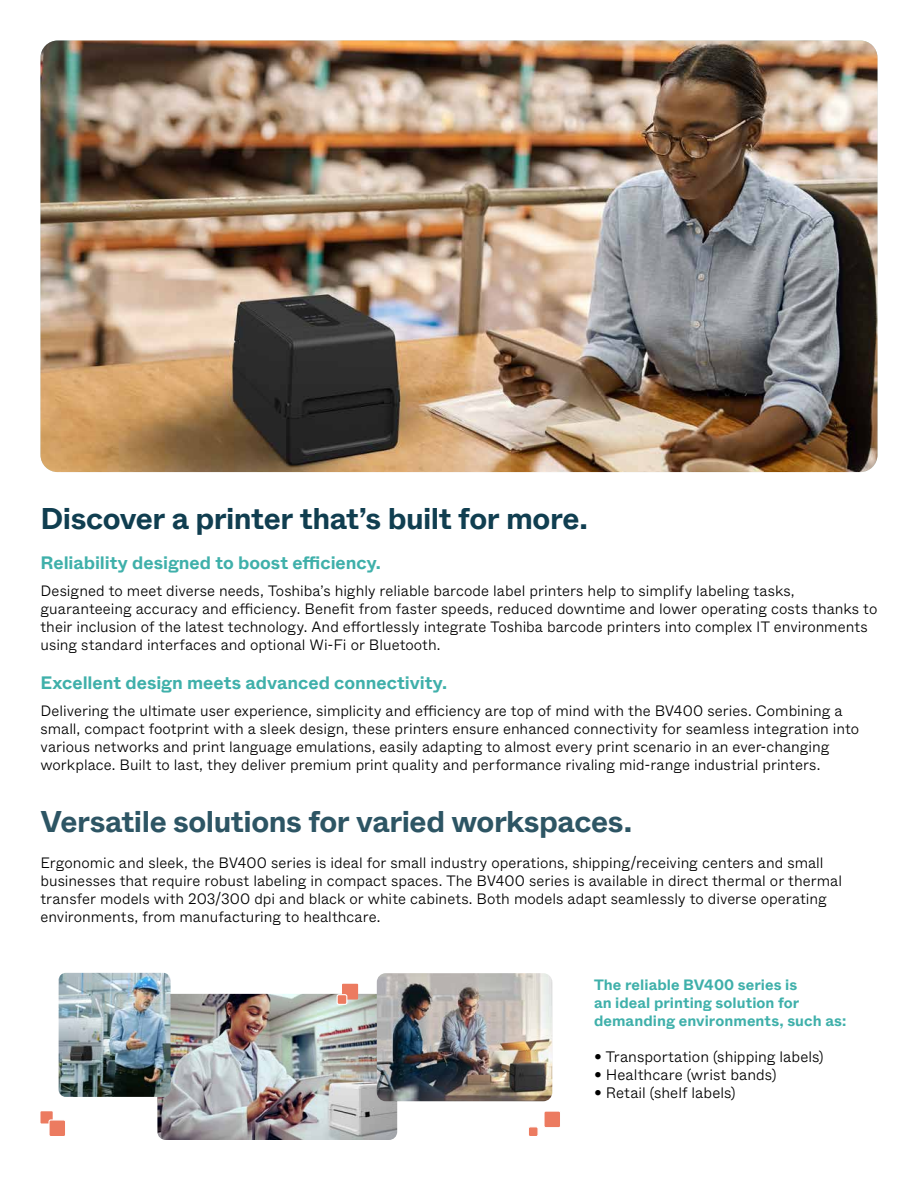
<style>
.page{position:relative;width:918px;height:1188px;background:#fff}
.page>*{position:absolute;margin:0;border:0;box-sizing:border-box;transform-origin:0 0}
.t1{font:700 30px "Whyte";letter-spacing:-.015em;color:#2d5564}
.t2{font:700 30px "Whyte";letter-spacing:-.015em;color:#103e50}
.t3{font:700 18px "Whyte";letter-spacing:-.005em;color:#3fb0aa}
.t4{font:300 15.15px "Whyte";letter-spacing:.005em;color:#000}
.t5{font:300 15px/18px "Whyte";letter-spacing:.005em;color:#000}
.t6{font:700 15px/18px "Whyte";letter-spacing:.005em;color:#3fb0aa}
</style>
<div class="page">
<img style="left:40px;top:40px;width:838px;height:432px">
<img style="left:157px;top:994px;width:240px;height:146px">
<img style="left:377px;top:973px;width:175px;height:128px">
<img style="left:59px;top:973px;width:112px;height:124px">
<div style="left:40px;top:1111px;width:13px;height:12px;background:#ec7b60"></div>
<div style="left:342px;top:984px;width:16px;height:16px;background:#ec7b60"></div>
<div style="left:49px;top:1120px;width:17px;height:17px;background:#ec7b60;border-radius:2px"></div>
<div style="left:48px;top:1119px;width:18px;height:18px;border:1px solid #fff;border-radius:2px"></div>
<div style="left:544px;top:1111px;width:17px;height:17px;background:#ec7b60;border-radius:2px"></div>
<div style="left:543px;top:1111px;width:18px;height:17px;border:1px solid #fff;border-radius:2px"></div>
<div style="left:337px;top:995px;width:10px;height:9px;background:#ec7b60;border-radius:2px"></div>
<div style="left:337px;top:994px;width:10px;height:11px;border:1px solid #fff;border-radius:2px"></div>
<div style="left:528px;top:1127px;width:10px;height:10px;background:#ec7b60;border-radius:2px"></div>
<div style="left:528px;top:1126px;width:11px;height:11px;border:1px solid #fff;border-radius:2px"></div>
<h1 class="t2" style="left:40px;top:495px;width:549px">Discover a printer that’s built for more.</h1>
<p class="t3" style="left:40px;top:548px;width:342px">Reliability designed to boost efficiency.</p>
<p class="t5" style="left:40px;top:581px;width:838px">Designed to meet diverse needs, Toshiba’s highly reliable barcode label printers help to simplify labeling tasks, guaranteeing accuracy and efficiency. Benefit from faster speeds, reduced downtime and lower operating costs thanks to their inclusion of the latest technology. And effortlessly integrate Toshiba barcode printers into complex IT environments using standard interfaces and optional Wi-Fi or Bluetooth.</p>
<p class="t3" style="left:40px;top:669px;width:408px">Excellent design meets advanced connectivity.</p>
<p class="t5" style="left:40px;top:701px;width:820px">Delivering the ultimate user experience, simplicity and efficiency are top of mind with the BV400 series. Combining a small, compact footprint with a sleek design, these printers ensure enhanced connectivity for seamless integration into various networks and print language emulations, easily adapting to almost every print scenario in an ever-changing workplace. Built to last, they deliver premium print quality and performance rivaling mid-range industrial printers.</p>
<h1 class="t1" style="left:40px;top:798px;width:593px">Versatile solutions for varied workspaces.</h1>
<p class="t5" style="left:40px;top:853px;width:803px">Ergonomic and sleek, the BV400 series is ideal for small industry operations, shipping/receiving centers and small businesses that require robust labeling in compact spaces. The BV400 series is available in direct thermal or thermal transfer models with 203/300 dpi and black or white cabinets. Both models adapt seamlessly to diverse operating environments, from manufacturing to healthcare.</p>
<p class="t6" style="left:594px;top:975px;width:254px">The reliable BV400 series is<br>an ideal printing solution for demanding environments, such as:</p>
<p class="t4" style="left:594px;top:1045px;width:231px">• Transportation (shipping labels)</p>
<p class="t4" style="left:594px;top:1063px;width:184px">• Healthcare (wrist bands)</p>
<p class="t4" style="left:594px;top:1081px;width:143px">• Retail (shelf labels)</p>
</div>
